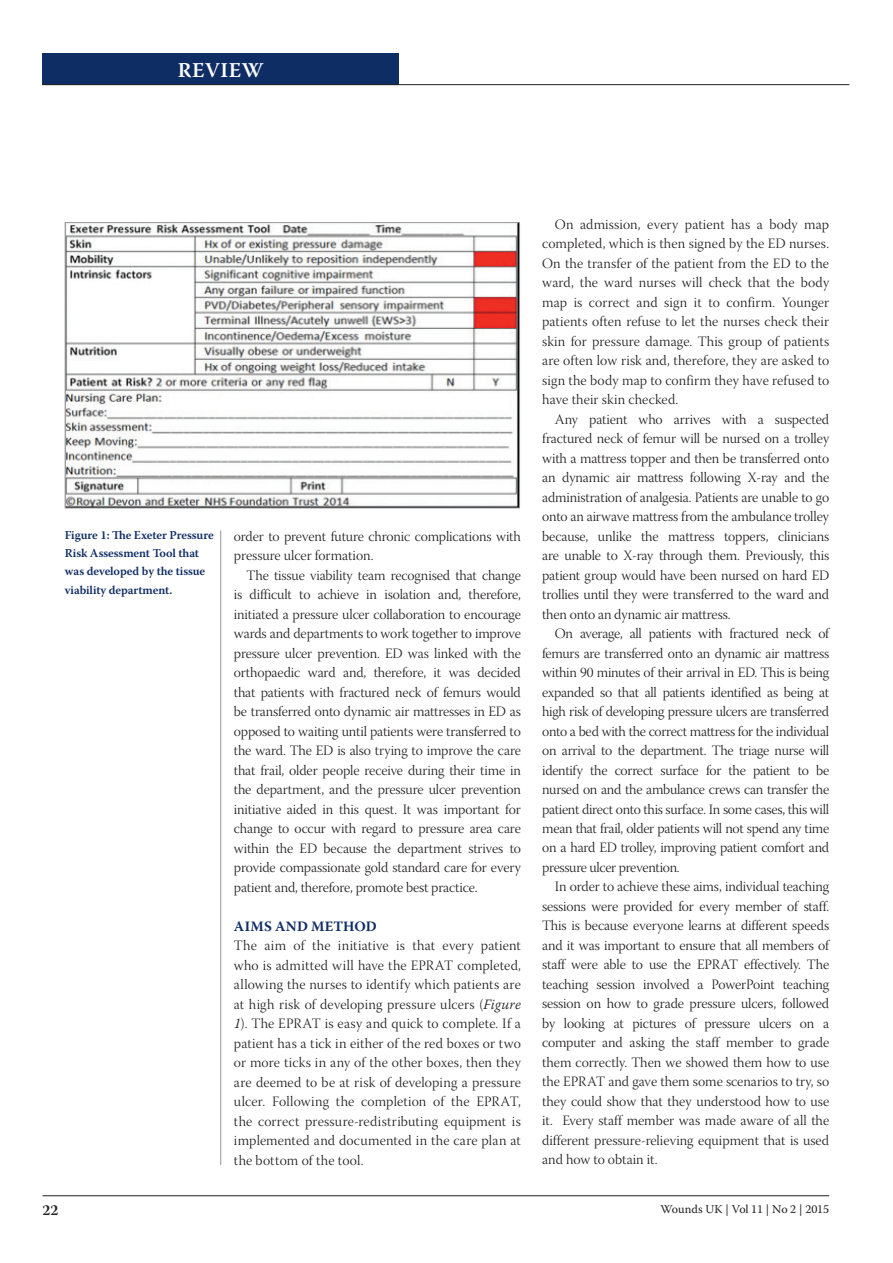
<style>
.page{position:relative;width:893px;height:1263px;background:#fff}
.page>*{position:absolute;margin:0;border:0;box-sizing:border-box;transform-origin:0 0}
.t1{font:600 21px "Warnock Pro";letter-spacing:.025em;color:#fff}
.t2{font:15px "Warnock Pro Bold Subh";color:#231f20}
.t3{font:14.25px/19.5px "Warnock Pro Light Subh";letter-spacing:-.01em;color:#231f20;text-align:justify}
.t4{font:700 14.25px "Warnock Pro";letter-spacing:.02em;color:#0f2d65}
.t5{font:600 12px/18px "Warnock Pro";letter-spacing:-.01em;color:#0f2d65}
.t6{font:12px "Warnock Pro";letter-spacing:-.005em;color:#231f20}
.s1{font-family:"Warnock Pro";font-weight:300;font-style:italic}
</style>
<div class="page">
<hr style="left:43px;top:1195px;width:786px;height:1px;background:#231f20">
<div style="left:43px;top:53px;width:356px;height:32px;background:#0f2d65"></div>
<hr style="left:43px;top:84px;width:806px;height:1px;background:#231f20">
<hr style="left:220px;top:530px;width:1px;height:635px;background:#939598">
<img style="left:67px;top:224px;width:451px;height:282px">
<div style="left:65px;top:222px;width:455px;height:286px;border:1px solid #939598"></div>
<h1 class="t1" style="left:178px;top:57px;width:87px">REVIEW</h1>
<p class="t5" style="left:65px;top:526px;width:150px">Figure 1: The Exeter Pressure<br>Risk Assessment Tool that was developed by the tissue viability department.</p>
<p class="t2" style="left:43px;top:1201px;width:17px">22</p>
<p class="t3" style="left:234px;top:528px;width:288px">order to prevent future chronic complications with pressure ulcer formation.</p>
<p class="t3" style="left:234px;top:567px;width:289px;text-indent:13px">The tissue viability team recognised that change is difficult to achieve in isolation and, therefore, initiated a pressure ulcer collaboration to encourage wards and departments to work together to improve pressure ulcer prevention. ED was linked with the orthopaedic ward and, therefore, it was decided that patients with fractured neck of femurs would be transferred onto dynamic air mattresses in ED as opposed to waiting until patients were transferred to the ward. The ED is also trying to improve the care that frail, older people receive during their time in the department, and the pressure ulcer prevention initiative aided in this quest. It was important for change to occur with regard to pressure area care within the ED because the department strives to provide compassionate gold standard care for every patient and, therefore, promote best practice.</p>
<p class="t4" style="left:234px;top:917px;width:144px">AIMS AND METHOD</p>
<p class="t3" style="left:234px;top:937px;width:289px">The aim of the initiative is that every patient who is admitted will have the EPRAT completed, allowing the nurses to identify which patients are at high risk of developing pressure ulcers (<span class="s1">Figure 1</span>). The EPRAT is easy and quick to complete. If a patient has a tick in either of the red boxes or two or more ticks in any of the other boxes, then they are deemed to be at risk of developing a pressure ulcer. Following the completion of the EPRAT, the correct pressure-redistributing equipment is implemented and documented in the care plan at the bottom of the tool.</p>
<p class="t3" style="left:542px;top:216px;width:289px;text-indent:13px">On admission, every patient has a body map completed, which is then signed by the ED nurses.<br>On the transfer of the patient from the ED to the ward, the ward nurses will check that the body map is correct and sign it to confirm. Younger patients often refuse to let the nurses check their skin for pressure damage. This group of patients are often low risk and, therefore, they are asked to sign the body map to confirm they have refused to have their skin checked.</p>
<p class="t3" style="left:542px;top:411px;width:289px;text-indent:13px">Any patient who arrives with a suspected fractured neck of femur will be nursed on a trolley with a mattress topper and then be transferred onto an dynamic air mattress following X-ray and the administration of analgesia. Patients are unable to go onto an airwave mattress from the ambulance trolley because, unlike the mattress toppers, clinicians are unable to X-ray through them. Previously, this patient group would have been nursed on hard ED trollies until they were transferred to the ward and then onto an dynamic air mattress.</p>
<p class="t3" style="left:542px;top:625px;width:289px;text-indent:13px">On average, all patients with fractured neck of femurs are transferred onto an dynamic air mattress within 90 minutes of their arrival in ED. This is being expanded so that all patients identified as being at high risk of developing pressure ulcers are transferred onto a bed with the correct mattress for the individual on arrival to the department. The triage nurse will identify the correct surface for the patient to be nursed on and the ambulance crews can transfer the patient direct onto this surface. In some cases, this will mean that frail, older patients will not spend any time on a hard ED trolley, improving patient comfort and pressure ulcer prevention.</p>
<p class="t3" style="left:542px;top:879px;width:289px;text-indent:13px">In order to achieve these aims, individual teaching sessions were provided for every member of staff.<br>This is because everyone learns at different speeds and it was important to ensure that all members of staff were able to use the EPRAT effectively. The teaching session involved a PowerPoint teaching session on how to grade pressure ulcers, followed by looking at pictures of pressure ulcers on a computer and asking the staff member to grade them correctly. Then we showed them how to use the EPRAT and gave them some scenarios to try, so they could show that they understood how to use it. Every staff member was made aware of all the different pressure-relieving equipment that is used and how to obtain it.</p>
<p class="t6" style="left:660px;top:1202px;width:170px">Wounds UK | Vol 11 | No 2 | 2015</p>
</div>
